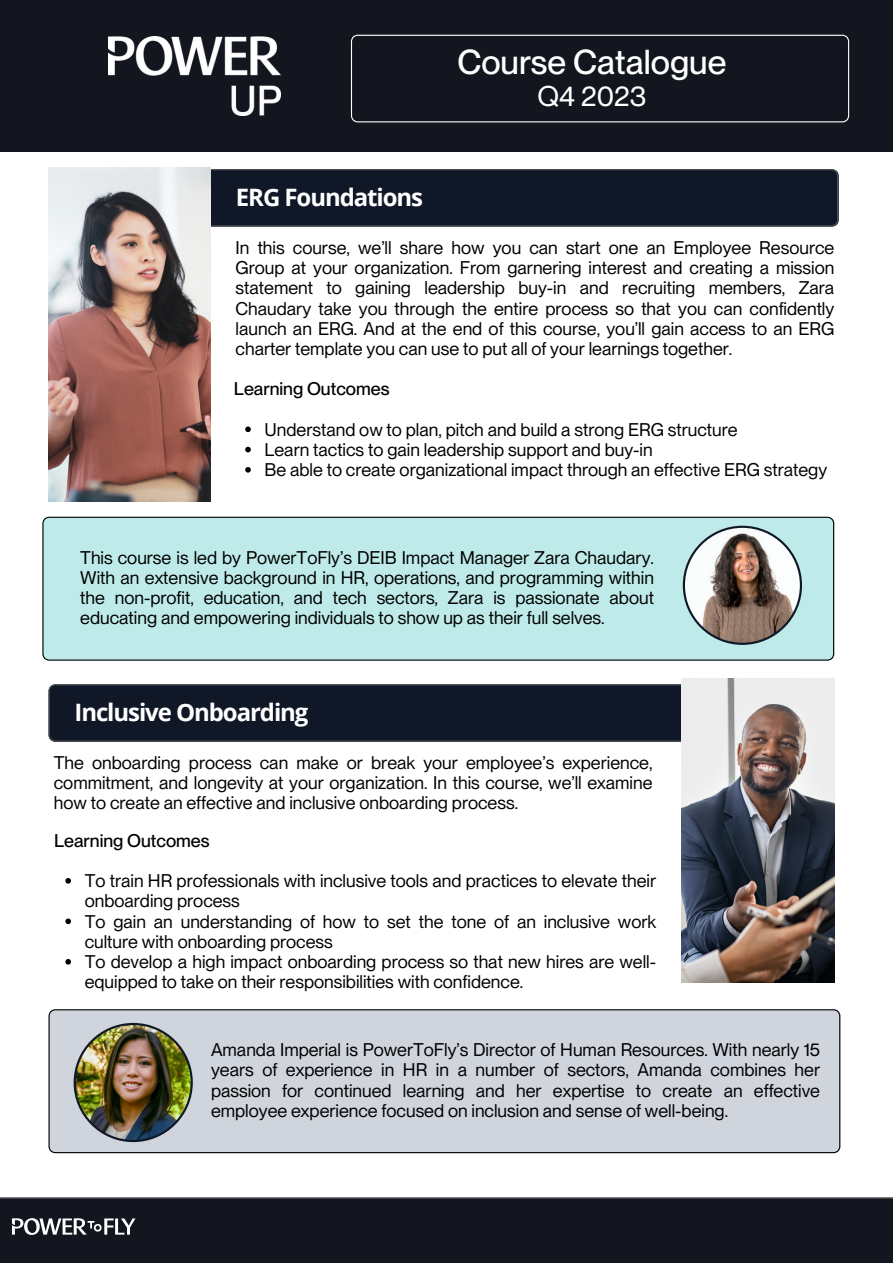
<style>
.page{position:relative;width:893px;height:1264px;background:#fff}
.page>*{position:absolute;margin:0;border:0;box-sizing:border-box;transform-origin:0 0}
.t1{font:500 33.9px "PP Neue Montreal";color:#fff}
.t2{font:30.9px "PP Neue Montreal";color:#fff}
.t3{font:27.9px "PP Neue Montreal";color:#fff}
.t4{font:700 24px "Open Sans";letter-spacing:-.045em;color:#fff}
.t5{font:18px/20.2px "PP Neue Montreal";color:#000;text-align:justify}
.t6{font:500 18px "PP Neue Montreal";color:#000}
</style>
<div class="page">
<div style="left:42px;top:516px;width:792px;height:144px;background:#beebe9"></div>
<div style="left:0;top:1197px;width:892px;height:65px;background:#13161e"></div>
<svg style="left:12px;top:1218px;width:123px;height:16px"></svg>
<svg style="left:210px;top:169px;width:628px;height:58px;background:#131b2a"></svg>
<img style="left:682px;top:525px;width:120px;height:120px">
<svg style="left:245px;top:426px;width:6px;height:6px"></svg>
<svg style="left:245px;top:447px;width:6px;height:5px"></svg>
<svg style="left:245px;top:467px;width:6px;height:5px"></svg>
<div style="left:49px;top:1009px;width:791px;height:144px;background:#d0d5dd"></div>
<img style="left:74px;top:1022px;width:119px;height:120px">
<div style="left:48px;top:684px;width:633px;height:57px;background:#101828"></div>
<svg style="left:65px;top:878px;width:6px;height:5px"></svg>
<svg style="left:65px;top:918px;width:6px;height:6px"></svg>
<svg style="left:65px;top:959px;width:6px;height:5px"></svg>
<div style="left:0;top:0;width:892px;height:151px;background:#13161e"></div>
<img style="left:108px;top:36px;width:172px;height:79px">
<svg style="left:351px;top:35px;width:498px;height:87px"></svg>
<img style="left:48px;top:167px;width:162px;height:334px">
<img style="left:681px;top:678px;width:153px;height:304px">
<p class="t4" style="left:236px;top:180px;width:189px">ERG Foundations</p>
<p class="t1" style="left:457px;top:42px;width:270px">Course Catalogue</p>
<p class="t3" style="left:537px;top:79px;width:110px">Q4 2023</p>
<p class="t2" style="left:618px;top:47px;width:142px">| Q2 2023</p>
<p class="t5" style="left:235px;top:237px;width:600px">In this course, we’ll share how you can start one an Employee Resource Group at your organization. From garnering interest and creating a mission statement to gaining leadership buy-in and recruiting members, Zara Chaudary take you through the entire process so that you can confidently launch an ERG. And at the end of this course, you’ll gain access to an ERG charter template you can use to put all of your learnings together.</p>
<p class="t6" style="left:234px;top:378px;width:157px">Learning Outcomes</p>
<p class="t5" style="left:264px;top:419px;width:474px">Understand ow to plan, pitch and build a strong ERG structure</p>
<p class="t5" style="left:264px;top:439px;width:389px">Learn tactics to gain leadership support and buy-in</p>
<p class="t5" style="left:264px;top:459px;width:564px">Be able to create organizational impact through an effective ERG strategy</p>
<p class="t5" style="left:80px;top:547px;width:575px">This course is led by PowerToFly’s DEIB Impact Manager Zara Chaudary.<br>With an extensive background in HR, operations, and programming within the non-profit, education, and tech sectors, Zara is passionate about educating and empowering individuals to show up as their full selves.</p>
<p class="t4" style="left:74px;top:695px;width:235px">Inclusive Onboarding</p>
<p class="t5" style="left:54px;top:752px;width:600px">The onboarding process can make or break your employee’s experience, commitment, and longevity at your organization. In this course, we’ll examine how to create an effective and inclusive onboarding process.</p>
<p class="t6" style="left:54px;top:829px;width:157px">Learning Outcomes</p>
<p class="t5" style="left:85px;top:870px;width:573px">To train HR professionals with inclusive tools and practices to elevate their onboarding process</p>
<p class="t5" style="left:85px;top:910px;width:573px">To gain an understanding of how to set the tone of an inclusive work culture with onboarding process</p>
<p class="t5" style="left:85px;top:951px;width:573px">To develop a high impact onboarding process so that new hires are well&shy;equipped to take on their responsibilities with confidence.</p>
<p class="t5" style="left:211px;top:1039px;width:610px">Amanda Imperial is PowerToFly’s Director of Human Resources. With nearly 15 years of experience in HR in a number of sectors, Amanda combines her passion for continued learning and her expertise to create an effective employee experience focused on inclusion and sense of well-being.</p>
</div>
